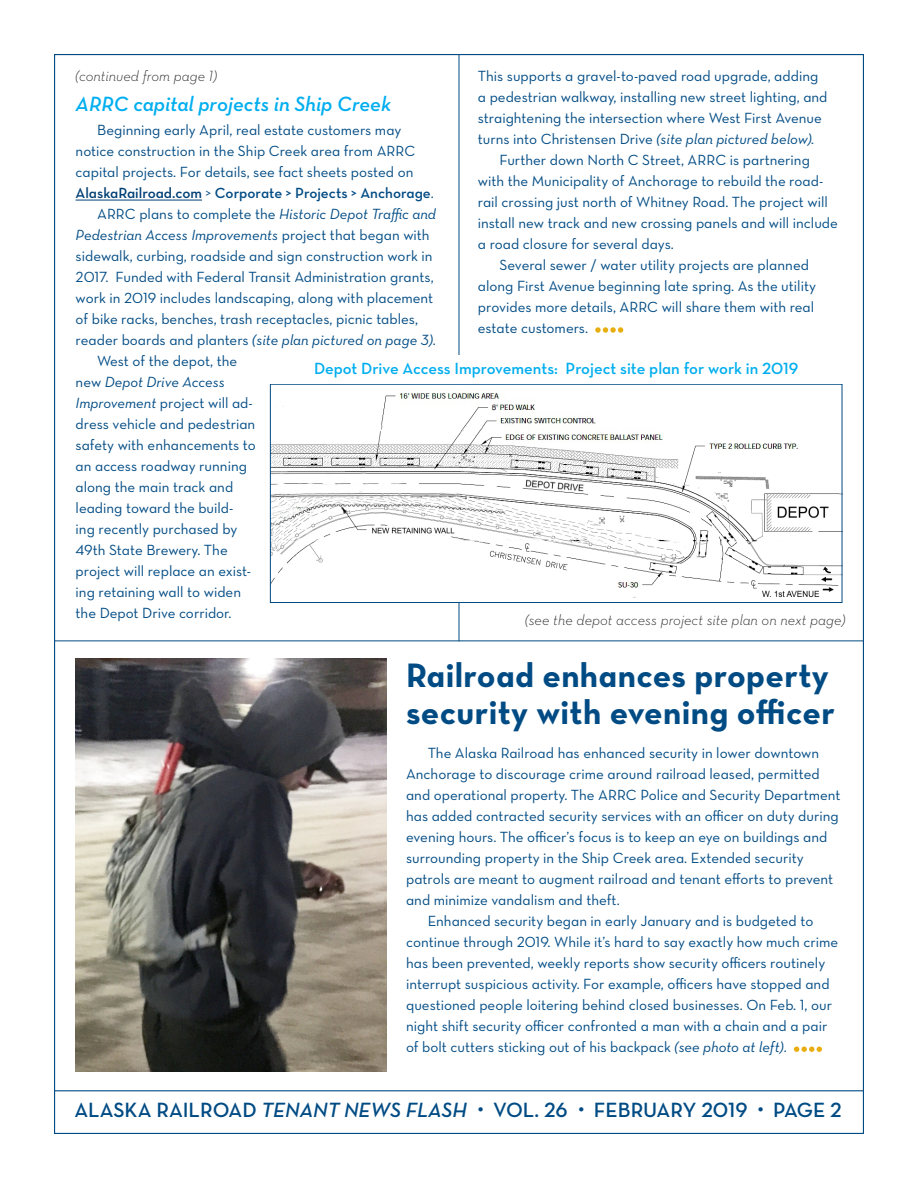
<style>
.page{position:relative;width:918px;height:1188px;background:#fff}
.page>*{position:absolute;margin:0;border:0;box-sizing:border-box;transform-origin:0 0}
.Headline{font:34.5px/37.5px "Neutra Text Bold Alt";letter-spacing:.01em;color:#004b84}
.t1{font:21px "Neutra Text Demi Alt";color:#004b84}
.Subhead_TNF{font:21px "Neutra Text Demi Italic Alt";color:#00aeef}
.Subhead_2{font:16.5px "Neutra Text Demi Alt";color:#00aeef}
.Body_Paragraph{font:15px/21px "Neutra Text Book Alt";color:#004b84}
.continued_on{font:15px "Neutra Text Light Italic Alt";color:#231f20}
.s1{font-family:"Neutra Text Book Italic Alt"}
.s2{font-family:"Neutra Text Demi Alt";color:#003f75}
.s3{font-family:"Neutra Text Demi Alt"}
.s4{font-family:"Neutra Text Demi Italic Alt"}
</style>
<div class="page">
<hr style="left:76px;top:200px;width:126px;height:1px;background:#003f75">
<hr style="left:54px;top:1090px;width:810px;height:1px;background:#004b84">
<svg style="left:595px;top:327px;width:28px;height:6px"></svg>
<hr style="left:54px;top:640px;width:810px;height:1px;background:#004b84">
<svg style="left:794px;top:1047px;width:28px;height:5px"></svg>
<hr style="left:459px;top:54px;width:1px;height:587px;background:#004b84">
<img style="left:76px;top:659px;width:311px;height:413px">
<img style="left:272px;top:390px;width:568px;height:211px">
<div style="left:270px;top:384px;width:572px;height:219px;border:1px solid #004b84"></div>
<p class="continued_on" style="left:76px;top:66px;width:143px">(continued from page 1)</p>
<p class="Body_Paragraph" style="left:478px;top:65px;width:351px">This supports a gravel-to-paved road upgrade, adding a pedestrian walkway, installing new street lighting, and straightening the intersection where West First Avenue turns into Christensen Drive <span class="s1">(site plan pictured below).</span></p>
<p class="Body_Paragraph" style="left:478px;top:149px;width:362px;text-indent:22px">Further down North C Street, ARRC is partnering with the Municipality of Anchorage to rebuild the road&shy;rail crossing just north of Whitney Road. The project will install new track and new crossing panels and will include a road closure for several days.</p>
<p class="Body_Paragraph" style="left:478px;top:254px;width:340px;text-indent:22px">Several sewer / water utility projects are planned along First Avenue beginning late spring. As the utility provides more details, ARRC will share them with real estate customers.</p>
<p class="Subhead_TNF" style="left:76px;top:91px;width:317px">ARRC capital projects in Ship Creek</p>
<p class="Body_Paragraph" style="left:76px;top:119px;width:360px;text-indent:22px">Beginning early April, real estate customers may notice construction in the Ship Creek area from ARRC capital projects. For details, see fact sheets posted on <span class="s2">AlaskaRailroad.com</span> &gt; <span class="s3">Corporate &gt; Projects &gt; Anchorage</span>.</p>
<p class="Body_Paragraph" style="left:76px;top:203px;width:362px;text-indent:22px">ARRC plans to complete the <span class="s1">Historic Depot Traffic and Pedestrian Access Improvements</span> project that began with sidewalk, curbing, roadside and sign construction work in 2017. Funded with Federal Transit Administration grants, work in 2019 includes landscaping, along with placement of bike racks, benches, trash receptacles, picnic tables, reader boards and planters <span class="s1">(site plan pictured on page 3)</span>.</p>
<p class="Body_Paragraph" style="left:76px;top:350px;width:182px;text-indent:22px">West of the depot, the new <span class="s1">Depot Drive Access<br>Improvement</span> project will ad&shy;dress vehicle and pedestrian safety with enhancements to an access roadway running along the main track and leading toward the build&shy;ing recently purchased by<br>49th State Brewery. The project will replace an exist&shy;ing retaining wall to widen the Depot Drive corridor.</p>
<p class="Subhead_2" style="left:314px;top:358px;width:486px">Depot Drive Access Improvements: Project site plan for work in 2019</p>
<p class="continued_on" style="left:525px;top:611px;width:322px">(see the depot access project site plan on next page)</p>
<p class="Headline" style="left:406px;top:655px;width:430px">Railroad enhances property security with evening officer</p>
<p class="Body_Paragraph" style="left:406px;top:742px;width:436px;text-indent:22px">The Alaska Railroad has enhanced security in lower downtown Anchorage to discourage crime around railroad leased, permitted and operational property. The ARRC Police and Security Department has added contracted security services with an officer on duty during evening hours. The officer’s focus is to keep an eye on buildings and surrounding property in the Ship Creek area. Extended security patrols are meant to augment railroad and tenant efforts to prevent and minimize vandalism and theft.</p>
<p class="Body_Paragraph" style="left:406px;top:910px;width:434px;text-indent:22px">Enhanced security began in early January and is budgeted to continue through 2019. While it’s hard to say exactly how much crime has been prevented, weekly reports show security officers routinely interrupt suspicious activity. For example, officers have stopped and questioned people loitering behind closed businesses. On Feb. 1, our night shift security officer confronted a man with a chain and a pair of bolt cutters sticking out of his backpack <span class="s1">(see photo at left)</span>.</p>
<p class="t1" style="left:74px;top:1097px;width:769px">ALASKA RAILROAD <span class="s4">TENANT NEWS FLASH</span> • VOL. 26 • FEBRUARY 2019 • PAGE 2</p>
</div>
